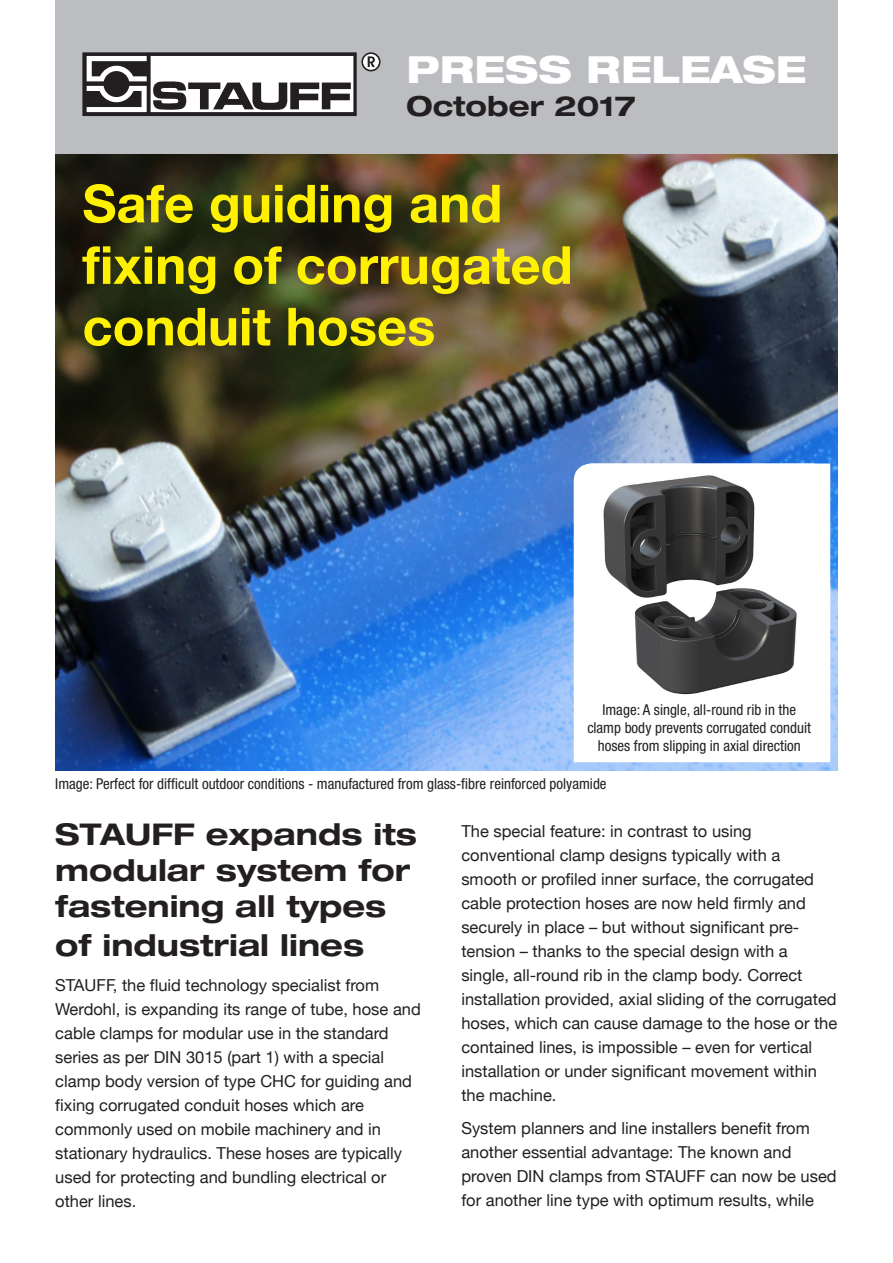
<style>
.page{position:relative;width:893px;height:1263px;background:#fff}
.page>*{position:absolute;margin:0;border:0;box-sizing:border-box;transform-origin:0 0}
.t1{font:700 52.5px/61.5px "Helvetica Neue";color:#fff101}
.t2{font:800 expanded 37.5px "Helvetica Neue";color:#fff}
.t3{font:700 expanded 30px/36px "Helvetica Neue";color:#231f20}
.t4{font:700 expanded 27.75px "Helvetica Neue";color:#231f20}
.text{font:16.5px/24px "Helvetica Neue";color:#231f20}
.t5{font:condensed 15px/18px "Helvetica Neue";color:#231f20;text-align:center}
</style>
<div class="page">
<img style="left:55px;top:153px;width:783px;height:617px">
<div style="left:55px;top:0;width:783px;height:153px;background:#bcbdc0"></div>
<svg style="left:82px;top:52px;width:298px;height:64px;background:#9e9d9d"></svg>
<svg style="left:574px;top:463px;width:256px;height:299px"></svg>
<img style="left:575px;top:463px;width:239px;height:240px">
<p class="t2" style="left:407px;top:46px;width:401px">PRESS RELEASE</p>
<p class="t4" style="left:407px;top:89px;width:231px">October 2017</p>
<p class="t1" style="left:82px;top:174px;width:492px">Safe guiding and fixing of corrugated conduit hoses</p>
<p class="t5" style="left:587px;top:700px;width:225px">Image: A single, all-round rib in the clamp body prevents corrugated conduit hoses from slipping in axial direction</p>
<p class="t5" style="left:55px;top:774px;width:553px">Image: Perfect for difficult outdoor conditions - manufactured from glass-fibre reinforced polyamide</p>
<p class="t3" style="left:55px;top:815px;width:363px">STAUFF expands its modular system for fastening all types</p>
<p class="t3" style="left:55px;top:926px;width:310px">of industrial lines</p>
<p class="text" style="left:55px;top:974px;width:367px">STAUFF, the fluid technology specialist from Werdohl, is expanding its range of tube, hose and cable clamps for modular use in the standard series as per DIN 3015 (part 1) with a special clamp body version of type CHC for guiding and fixing corrugated conduit hoses which are commonly used on mobile machinery and in stationary hydraulics. These hoses are typically used for protecting and bundling electrical or other lines.</p>
<p class="text" style="left:461px;top:820px;width:377px">The special feature: in contrast to using conventional clamp designs typically with a smooth or profiled inner surface, the corrugated cable protection hoses are now held firmly and securely in place – but without significant pre&shy;tension – thanks to the special design with a single, all-round rib in the clamp body. Correct installation provided, axial sliding of the corrugated hoses, which can cause damage to the hose or the contained lines, is impossible – even for vertical installation or under significant movement within the machine.</p>
<p class="text" style="left:461px;top:1117px;width:377px">System planners and line installers benefit from another essential advantage: The known and proven DIN clamps from STAUFF can now be used for another line type with optimum results, while</p>
</div>
